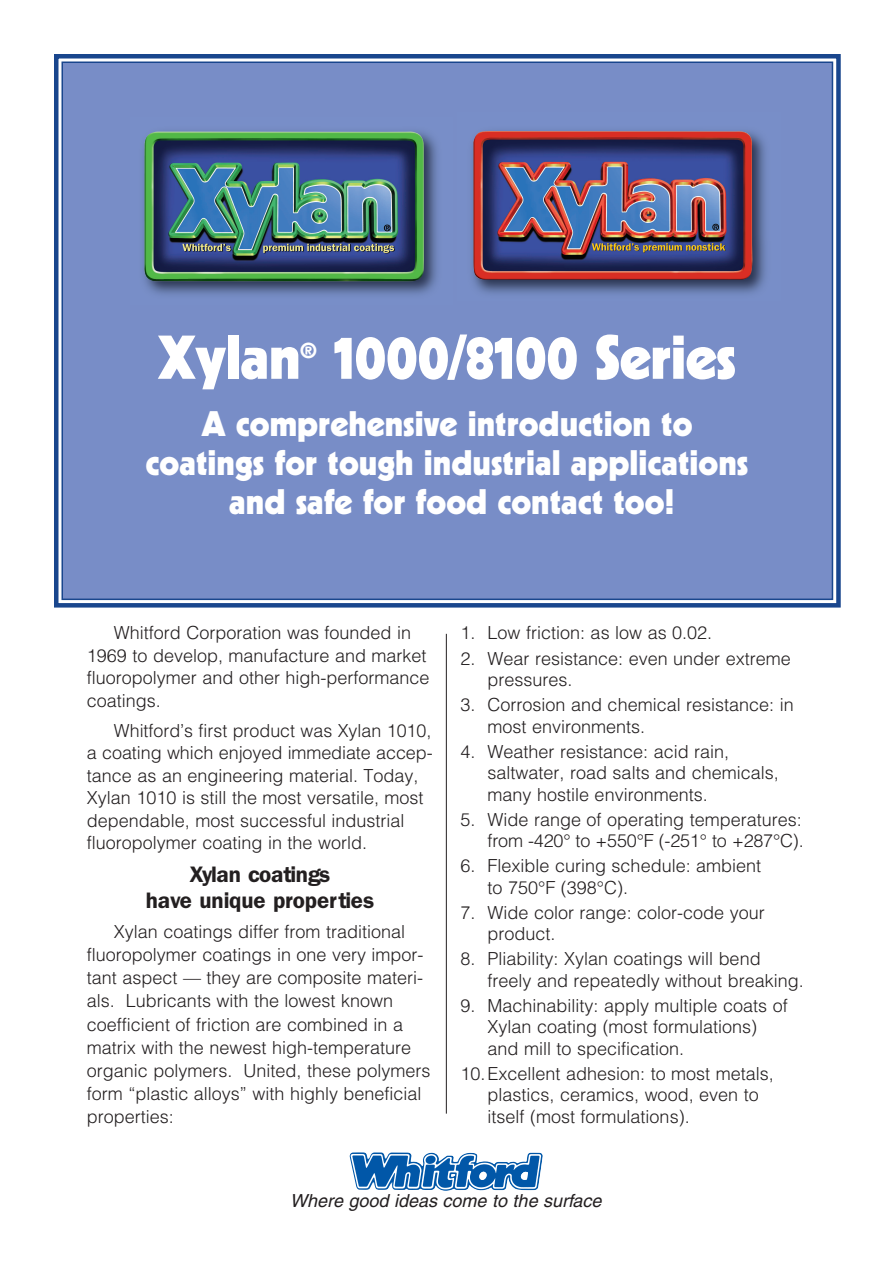
<style>
.page{position:relative;width:893px;height:1263px;background:#fff}
.page>*{position:absolute;margin:0;border:0;box-sizing:border-box;transform-origin:0 0}
.t1{font:900 60px "Kabel";letter-spacing:-.01em;color:#fff}
.t2{font:900 34.5px/39px "Kabel";color:#fff;text-align:center}
.t3{font:600 22.5px/25.5px "Franklin Gothic";color:#231f20;text-align:center}
.t4{font:900 21px "Kabel";color:#fff}
.t5{font:300 18px/21.6px "Helvetica";color:#231f20}
.t6{font:italic 18px "Helvetica";color:#231f20}
</style>
<div class="page">
<hr style="left:446px;top:634px;width:1px;height:479px;background:#231f20">
<div style="left:63px;top:63px;width:769px;height:535px;background:#788dc7"></div>
<div style="left:54px;top:54px;width:787px;height:553px;border:4px solid #19468d"></div>
<img style="left:145px;top:131px;width:292px;height:164px">
<img style="left:144px;top:132px;width:280px;height:149px">
<img style="left:472px;top:133px;width:294px;height:161px">
<img style="left:473px;top:131px;width:280px;height:148px">
<img style="left:350px;top:1152px;width:193px;height:39px">
<h1 class="t1" style="left:158px;top:336px;width:145px">Xylan</h1>
<p class="t4" style="left:300px;top:343px;width:18px">®</p>
<h1 class="t1" style="left:334px;top:336px;width:404px">1000/8100 Series</h1>
<h2 class="t2" style="left:146px;top:407px;width:604px">A comprehensive introduction to coatings for tough industrial applications and safe for food contact too!</h2>
<p class="t5" style="left:87px;top:621px;width:344px;line-height:22.5px;text-indent:27px">Whitford Corporation was founded in<br>1969 to develop, manufacture and market fluoropolymer and other high-performance coatings.</p>
<p class="t5" style="left:87px;top:718px;width:347px;line-height:22.5px;text-indent:27px">Whitford’s first product was Xylan 1010, a coating which enjoyed immediate accep&shy;tance as an engineering material. Today, Xylan 1010 is still the most versatile, most dependable, most successful industrial fluoropolymer coating in the world.</p>
<p class="t3" style="left:146px;top:862px;width:230px">Xylan coatings<br>have unique properties</p>
<p class="t5" style="left:87px;top:919px;width:345px;line-height:23.1px;text-indent:27px">Xylan coatings differ from traditional fluoropolymer coatings in one very impor&shy;tant aspect — they are composite materi&shy;als. Lubricants with the lowest known coefficient of friction are combined in a matrix with the newest high-temperature organic polymers. United, these polymers form “plastic alloys” with highly beneficial properties:</p>
<p class="t5" style="left:461px;top:621px;width:253px">1. Low friction: as low as 0.02.</p>
<p class="t5" style="left:488px;top:647px;width:305px;text-indent:-27px">2. Wear resistance: even under extreme pressures.</p>
<p class="t5" style="left:488px;top:693px;width:308px;text-indent:-27px">3. Corrosion and chemical resistance: in most environments.</p>
<p class="t5" style="left:488px;top:740px;width:293px;text-indent:-27px">4. Weather resistance: acid rain, saltwater, road salts and chemicals, many hostile environments.</p>
<p class="t5" style="left:461px;top:808px;width:345px;text-align:right">5. Wide range of operating temperatures: from -420° to +550°F (-251° to +287°C).</p>
<p class="t5" style="left:488px;top:854px;width:275px;text-indent:-27px">6. Flexible curing schedule: ambient to 750°F (398°C).</p>
<p class="t5" style="left:488px;top:901px;width:279px;text-indent:-27px">7. Wide color range: color-code your product.</p>
<p class="t5" style="left:488px;top:947px;width:318px;text-indent:-27px">8. Pliability: Xylan coatings will bend freely and repeatedly without breaking.</p>
<p class="t5" style="left:488px;top:993px;width:302px;text-indent:-27px">9. Machinability: apply multiple coats of<br>Xylan coating (most formulations) and mill to specification.</p>
<p class="t5" style="left:488px;top:1061px;width:288px;text-indent:-27px">10.Excellent adhesion: to most metals, plastics, ceramics, wood, even to itself (most formulations).</p>
<p class="t6" style="left:290px;top:1194px;width:313px">Where good ideas come to the surface</p>
</div>
